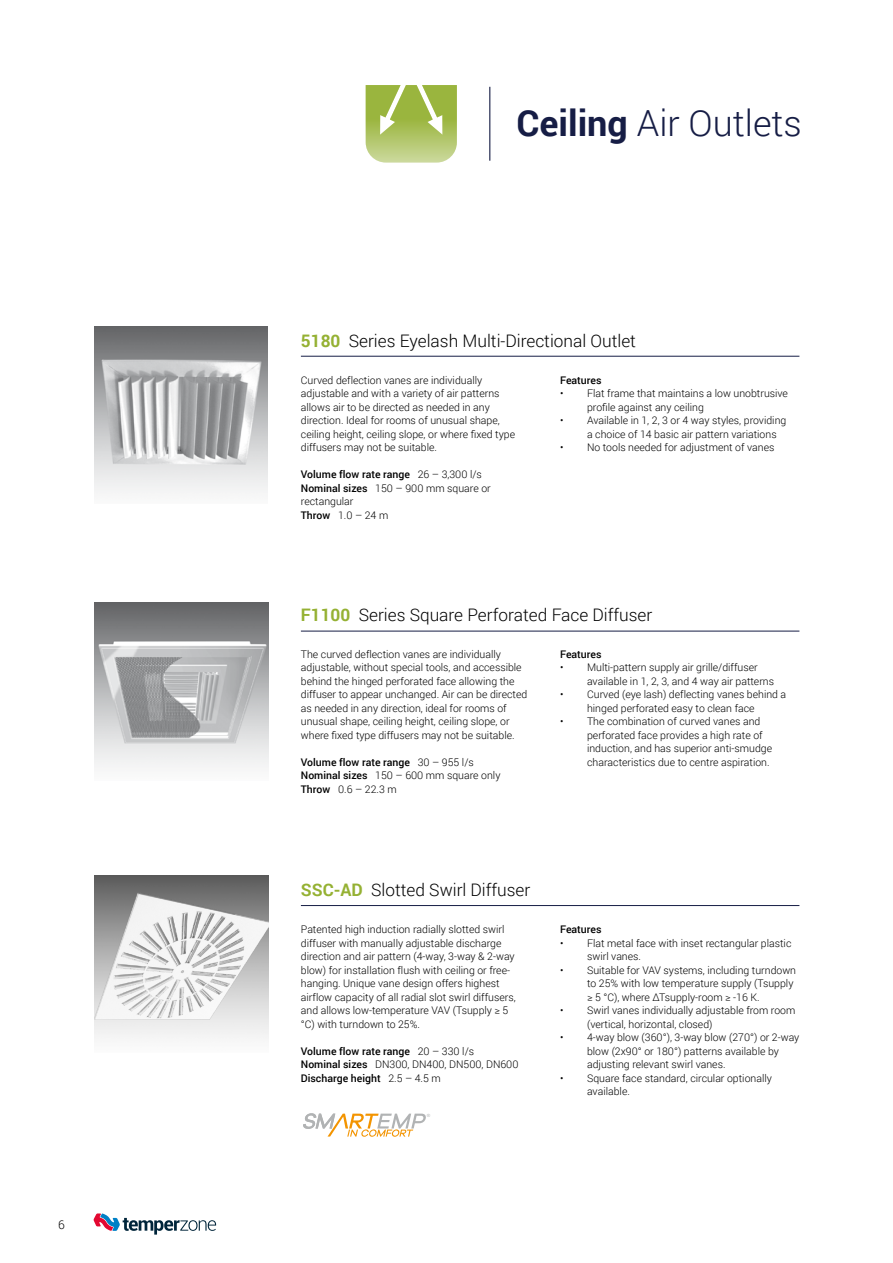
<style>
.page{position:relative;width:893px;height:1263px;background:#fff}
.page>*{position:absolute;margin:0;border:0;box-sizing:border-box;transform-origin:0 0}
.t1{font:300 36px "Roboto";color:#161d45}
.t2{font:300 17.25px "Roboto";color:#000}
.t3{font:300 12px "Roboto";color:#000}
.t4{font:300 10.5px/13.5px "Roboto";color:#000}
.t5{font:500 10.5px/13.5px "Roboto";color:#000}
.t6{font:italic 4.35px "Arial";color:#b1b3b4}
.s1{font-weight:700}
.s2{font-weight:700;color:#95b133}
.s3{font-weight:500}
.s4{font-weight:300}
</style>
<div class="page">
<svg style="left:94px;top:1213px;width:122px;height:21px"></svg>
<hr style="left:301px;top:905px;width:498px;height:1px;background:#161d45">
<img style="left:95px;top:875px;width:173px;height:163px">
<hr style="left:301px;top:356px;width:498px;height:1px;background:#161d45">
<img style="left:94px;top:326px;width:174px;height:167px">
<hr style="left:301px;top:631px;width:498px;height:1px;background:#161d45">
<img style="left:95px;top:603px;width:173px;height:164px">
<hr style="left:489px;top:87px;width:1px;height:74px;background:#161d45">
<svg style="left:366px;top:85px;width:91px;height:78px;background:#b3c76d"></svg>
<svg style="left:303px;top:1113px;width:123px;height:24px"></svg>
<p class="t3" style="left:58px;top:1216px;width:8px">6</p>
<h1 class="t1" style="left:516px;top:98px;width:287px"><span class="s1">Ceiling</span> Air Outlets</h1>
<h2 class="t2" style="left:301px;top:328px;width:337px"><span class="s2">5180</span> Series Eyelash Multi-Directional Outlet</h2>
<p class="t4" style="left:301px;top:373px;width:216px">Curved deflection vanes are individually adjustable and with a variety of air patterns allows air to be directed as needed in any direction. Ideal for rooms of unusual shape, ceiling height, ceiling slope, or where fixed type diffusers may not be suitable.</p>
<p class="t4" style="left:301px;top:467px;width:191px"><span class="s3">Volume flow rate range</span> 26 – 3,300 l/s<br><span class="s3">Nominal sizes</span> 150 – 900 mm square or rectangular<br><span class="s3">Throw</span> 1.0 – 24 m</p>
<p class="t5" style="left:560px;top:373px;width:43px">Features</p>
<p class="t4" style="left:587px;top:386px;width:202px;text-indent:-27px">• Flat frame that maintains a low unobtrusive profile against any ceiling</p>
<p class="t4" style="left:587px;top:413px;width:201px;text-indent:-27px">• Available in 1, 2, 3 or 4 way styles, providing a choice of 14 basic air pattern variations</p>
<p class="t4" style="left:560px;top:440px;width:216px">• No tools needed for adjustment of vanes</p>
<h2 class="t2" style="left:301px;top:603px;width:353px"><span class="s2">F1100</span> Series Square Perforated Face Diffuser</h2>
<p class="t4" style="left:301px;top:647px;width:228px">The curved deflection vanes are individually adjustable, without special tools, and accessible behind the hinged perforated face allowing the diffuser to appear unchanged. Air can be directed as needed in any direction, ideal for rooms of unusual shape, ceiling height, ceiling slope, or where fixed type diffusers may not be suitable.</p>
<p class="t4" style="left:301px;top:755px;width:201px"><span class="s3">Volume flow rate range</span> 30 – 955 l/s<br><span class="s3">Nominal sizes</span> 150 – 600 mm square only<br><span class="s3">Throw</span> 0.6 – 22.3 m</p>
<p class="t5" style="left:560px;top:647px;width:43px">Features</p>
<p class="t4" style="left:587px;top:660px;width:189px;text-indent:-27px">• Multi-pattern supply air grille/diffuser available in 1, 2, 3, and 4 way air patterns</p>
<p class="t4" style="left:560px;top:687px;width:228px;text-align:center">• Curved (eye lash) deflecting vanes behind a hinged perforated easy to clean face</p>
<p class="t4" style="left:587px;top:714px;width:187px;text-indent:-27px">• The combination of curved vanes and perforated face provides a high rate of induction, and has superior anti-smudge characteristics due to centre aspiration.</p>
<h2 class="t2" style="left:301px;top:878px;width:231px"><span class="s2">SSC-AD</span> Slotted Swirl Diffuser</h2>
<p class="t4" style="left:301px;top:922px;width:216px">Patented high induction radially slotted swirl diffuser with manually adjustable discharge direction and air pattern (4-way, 3-way &amp; 2-way blow) for installation flush with ceiling or free&shy;hanging. Unique vane design offers highest airflow capacity of all radial slot swirl diffusers, and allows low-temperature VAV (Tsupply ≥ 5 °C) with turndown to 25%.</p>
<p class="t5" style="left:301px;top:1044px;width:219px">Volume flow rate range <span class="s4">20 – 330 l/s<br></span>Nominal sizes <span class="s4">DN300, DN400, DN500, DN600<br></span>Discharge height <span class="s4">2.5 – 4.5 m</span></p>
<p class="t6" style="left:427px;top:1112px;width:5px">®</p>
<p class="t5" style="left:560px;top:922px;width:43px">Features</p>
<p class="t4" style="left:587px;top:936px;width:206px;text-indent:-27px">• Flat metal face with inset rectangular plastic swirl vanes.</p>
<p class="t4" style="left:587px;top:963px;width:211px;text-indent:-27px">• Suitable for VAV systems, including turndown to 25% with low temperature supply (Tsupply ≥ 5 °C), where ∆Tsupply-room ≥ -16 K.</p>
<p class="t4" style="left:587px;top:1003px;width:210px;text-indent:-27px">• Swirl vanes individually adjustable from room (vertical, horizontal, closed)</p>
<p class="t4" style="left:587px;top:1030px;width:214px;text-indent:-27px">• 4-way blow (360°), 3-way blow (270°) or 2-way blow (2x90° or 180°) patterns available by adjusting relevant swirl vanes.</p>
<p class="t4" style="left:587px;top:1071px;width:186px;text-indent:-27px">• Square face standard, circular optionally available.</p>
</div>
